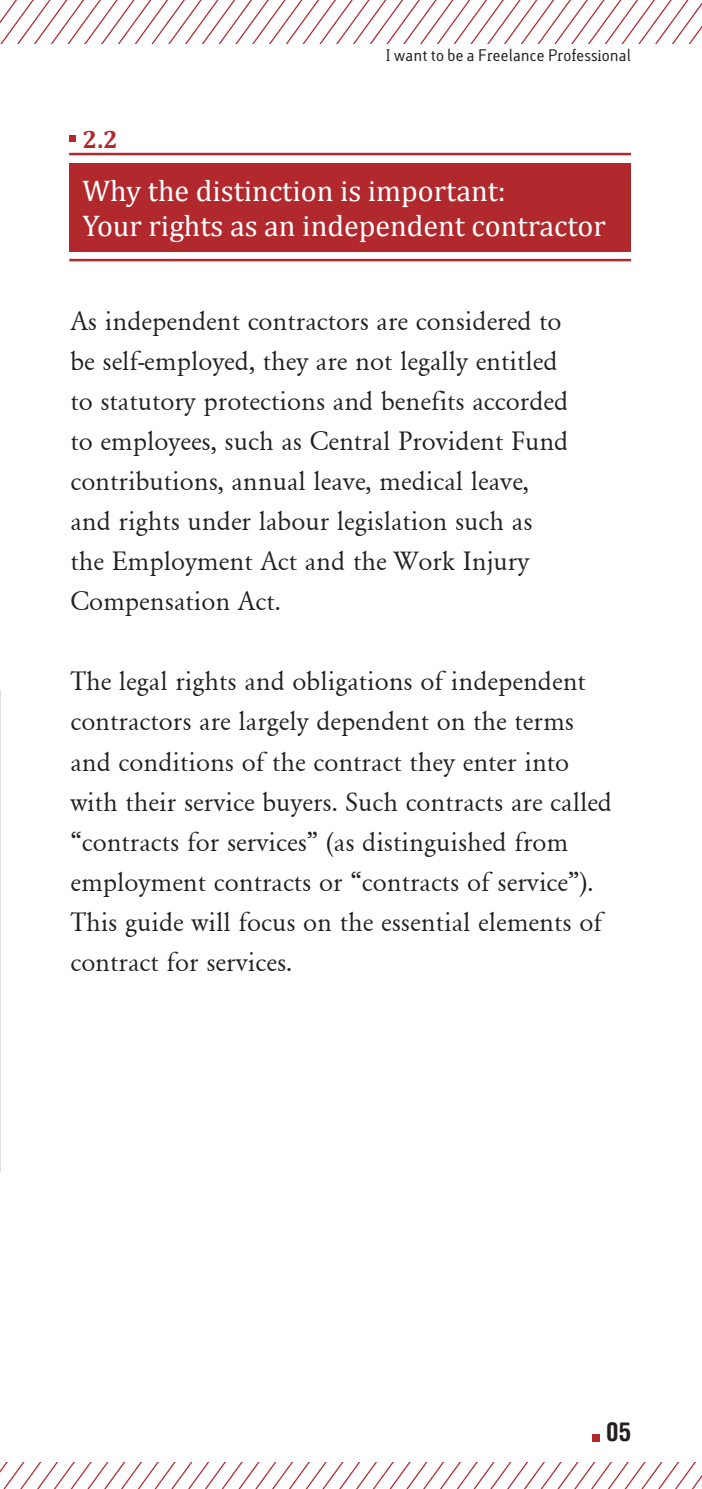
<style>
.page{position:relative;width:702px;height:1489px;background:#fff}
.page>*{position:absolute;margin:0;border:0;box-sizing:border-box;transform-origin:0 0}
.t1{font:30px/35px "Cambria";color:#fff}
.t2{font:27.5px/40px "Garamond";color:#231f20}
.t3{font:700 25px "Cambria";color:#b1282d}
.t4{font:700 condensed 25px "Helvetica";color:#231f20}
.t5{font:15px "Lacuna";color:#231f20}
</style>
<div class="page">
<div style="left:592px;top:1433px;width:7px;height:7px;background:#b1282d"></div>
<svg style="left:0;top:0;width:702px;height:43px"></svg>
<svg style="left:0;top:1462px;width:702px;height:26px"></svg>
<div style="left:69px;top:163px;width:562px;height:88px;background:#b1282d"></div>
<hr style="left:69px;top:153px;width:562px;height:2px;background:#b1282d">
<hr style="left:69px;top:259px;width:562px;height:2px;background:#b1282d">
<div style="left:69px;top:135px;width:7px;height:7px;background:#b1282d"></div>
<p class="t3" style="left:82px;top:122px;width:37px">2.2</p>
<p class="t5" style="left:386px;top:46px;width:247px">I want to be a Freelance Professional</p>
<p class="t1" style="left:82px;top:173px;width:524px">Why the distinction is important:<br>Your rights as an independent contractor</p>
<p class="t2" style="left:70px;top:300px;width:499px">As independent contractors are considered to be self-employed, they are not legally entitled to statutory protections and benefits accorded to employees, such as Central Provident Fund contributions, annual leave, medical leave, and rights under labour legislation such as the Employment Act and the Work Injury Compensation Act.</p>
<p class="t2" style="left:70px;top:660px;width:543px">The legal rights and obligations of independent contractors are largely dependent on the terms and conditions of the contract they enter into with their service buyers. Such contracts are called “contracts for services” (as distinguished from employment contracts or “contracts of service”).<br>This guide will focus on the essential elements of contract for services.</p>
<p class="t4" style="left:606px;top:1416px;width:26px">05</p>
</div>
